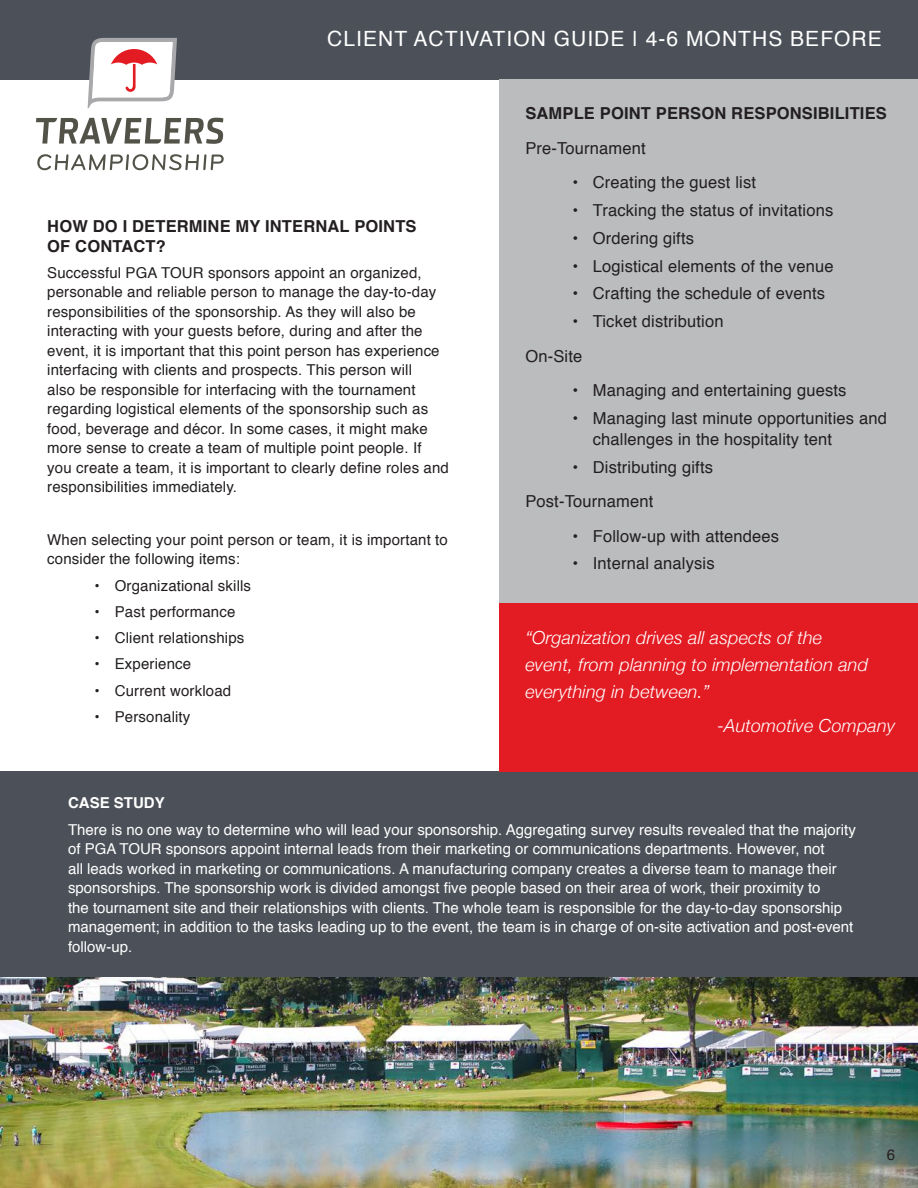
<style>
.page{position:relative;width:918px;height:1188px;background:#fff}
.page>*{position:absolute;margin:0;border:0;box-sizing:border-box;transform-origin:0 0}
.t1{font:21px "Helvetica";letter-spacing:.05em;color:#fff}
.t2{font:italic 300 18px/27px "Helvetica Neue";letter-spacing:.01em;color:#fff}
.t3{font:16.5px/21px "Helvetica";letter-spacing:.01em;color:#231f20}
.t4{font:700 16.5px/19.5px "Helvetica";letter-spacing:.01em;color:#231f20}
.t5{font:15px/19.5px "Helvetica";letter-spacing:.01em;color:#231f20}
.t6{font:15px/19.5px "Helvetica";color:#fff}
.t7{font:700 15px "Helvetica";color:#fff}
</style>
<div class="page">
<img style="left:0;top:977px;width:918px;height:211px">
<div style="left:0;top:0;width:918px;height:79px;background:#4c5159"></div>
<svg style="left:36px;top:118px;width:187px;height:26px"></svg>
<svg style="left:37px;top:154px;width:187px;height:16px"></svg>
<svg style="left:88px;top:38px;width:89px;height:70px"></svg>
<div style="left:0;top:772px;width:918px;height:205px;background:#4c5159"></div>
<div style="left:500px;top:80px;width:418px;height:523px;background:#babcbe"></div>
<div style="left:500px;top:603px;width:418px;height:169px;background:#e31b23"></div>
<p class="t1" style="left:327px;top:22px;width:556px">CLIENT ACTIVATION GUIDE | 4-6 MONTHS BEFORE</p>
<p class="t4" style="left:47px;top:217px;width:371px">HOW DO I DETERMINE MY INTERNAL POINTS<br>OF CONTACT?</p>
<p class="t5" style="left:47px;top:263px;width:403px">Successful PGA TOUR sponsors appoint an organized, personable and reliable person to manage the day-to-day responsibilities of the sponsorship. As they will also be interacting with your guests before, during and after the event, it is important that this point person has experience interfacing with clients and prospects. This person will<br>also be responsible for interfacing with the tournament regarding logistical elements of the sponsorship such as food, beverage and décor. In some cases, it might make more sense to create a team of multiple point people. If you create a team, it is important to clearly define roles and responsibilities immediately.</p>
<p class="t5" style="left:47px;top:530px;width:402px">When selecting your point person or team, it is important to consider the following items:</p>
<p class="t5" style="left:95px;top:576px;width:158px">• Organizational skills</p>
<p class="t5" style="left:95px;top:602px;width:142px">• Past performance</p>
<p class="t5" style="left:95px;top:629px;width:151px">• Client relationships</p>
<p class="t5" style="left:95px;top:655px;width:98px">• Experience</p>
<p class="t5" style="left:95px;top:681px;width:138px">• Current workload</p>
<p class="t5" style="left:95px;top:707px;width:97px">• Personality</p>
<p class="t4" style="left:525px;top:104px;width:363px">SAMPLE POINT PERSON RESPONSIBILITIES</p>
<p class="t3" style="left:525px;top:138px;width:122px">Pre-Tournament</p>
<p class="t3" style="left:573px;top:173px;width:185px">• Creating the guest list</p>
<p class="t3" style="left:573px;top:200px;width:262px">• Tracking the status of invitations</p>
<p class="t3" style="left:573px;top:228px;width:123px">• Ordering gifts</p>
<p class="t3" style="left:573px;top:256px;width:263px">• Logistical elements of the venue</p>
<p class="t3" style="left:573px;top:284px;width:254px">• Crafting the schedule of events</p>
<p class="t3" style="left:573px;top:311px;width:152px">• Ticket distribution</p>
<p class="t3" style="left:525px;top:346px;width:58px">On-Site</p>
<p class="t3" style="left:573px;top:380px;width:275px">• Managing and entertaining guests</p>
<p class="t3" style="left:593px;top:408px;width:296px;text-indent:-20px">• Managing last minute opportunities and challenges in the hospitality tent</p>
<p class="t3" style="left:573px;top:457px;width:142px">• Distributing gifts</p>
<p class="t3" style="left:525px;top:491px;width:129px">Post-Tournament</p>
<p class="t3" style="left:573px;top:526px;width:208px">• Follow-up with attendees</p>
<p class="t3" style="left:573px;top:554px;width:144px">• Internal analysis</p>
<p class="t2" style="left:525px;top:622px;width:344px">“Organization drives all aspects of the event, from planning to implementation and everything in between.”</p>
<p class="t2" style="left:717px;top:711px;width:179px">-Automotive Company</p>
<p class="t7" style="left:68px;top:791px;width:98px">CASE STUDY</p>
<p class="t6" style="left:68px;top:820px;width:789px">There is no one way to determine who will lead your sponsorship. Aggregating survey results revealed that the majority of PGA TOUR sponsors appoint internal leads from their marketing or communications departments. However, not<br>all leads worked in marketing or communications. A manufacturing company creates a diverse team to manage their sponsorships. The sponsorship work is divided amongst five people based on their area of work, their proximity to<br>the tournament site and their relationships with clients. The whole team is responsible for the day-to-day sponsorship management; in addition to the tasks leading up to the event, the team is in charge of on-site activation and post-event follow-up.</p>
<p class="t5" style="left:887px;top:1146px;width:10px">6</p>
</div>
